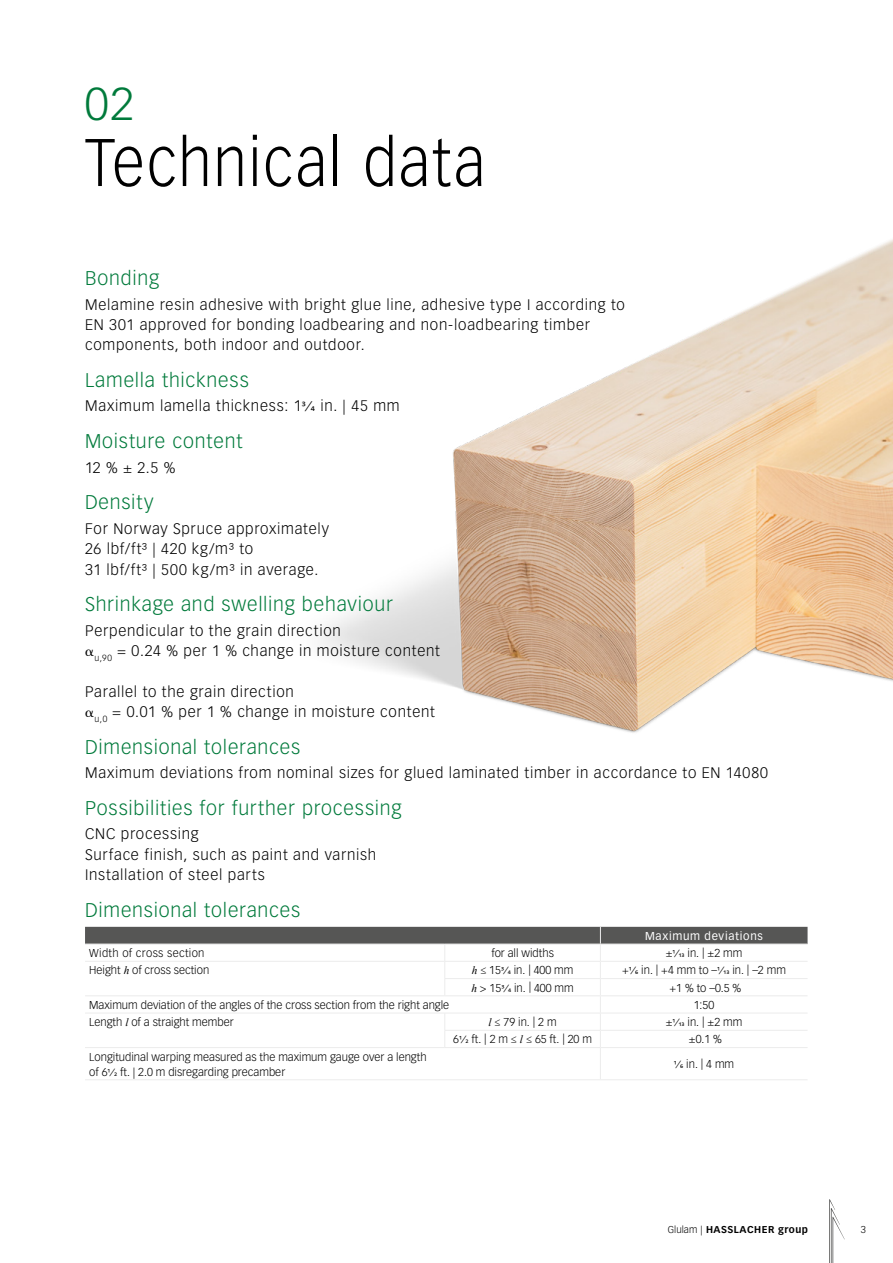
<style>
.page{position:relative;width:893px;height:1263px;background:#fff}
.page>*{position:absolute;margin:0;border:0;box-sizing:border-box;transform-origin:0 0}
.t1{font:300 66px "Vectora LT Pro";letter-spacing:.03em;color:#000;scale:.91 1}
.t2{font:300 45px "Vectora LT Pro";color:#007a3b}
.t3{font:300 19.5px "Vectora LT Pro";letter-spacing:.04em;color:#007a3b}
.t4{font:300 15px/20.2px "Vectora LT Pro";letter-spacing:.05em;color:#000}
.t5{font:300 15px/20.2px "Vectora LT Std";letter-spacing:.05em;color:#000}
.t6{font:300 11.25px/15px "Vectora LT Std";color:#000}
.t7{font:300 11.25px "Vectora LT Pro";color:#000}
.t8{font:300 11.25px "Vectora LT Std";letter-spacing:.03em;color:#000}
.t9{font:11.25px "Vectora LT Pro";letter-spacing:.065em;color:#fff}
.t10{font:700 9.75px "Vectora LT Pro";letter-spacing:.05em;color:#000}
.t11{font:300 9.75px "Vectora LT Pro";color:#000}
.s1{font-family:"Calibri"}
.s2{font-family:"Mathematical Pi One";font-weight:400}
.s3{font-family:"Times New Roman";font-weight:400;font-style:italic}
.s4{font-weight:300}
</style>
<div class="page">
<img style="left:321px;top:239px;width:572px;height:494px">
<svg style="left:85px;top:927px;width:722px;height:120px"></svg>
<hr style="left:85px;top:1047px;width:360px;height:1px;background:#ececec">
<hr style="left:445px;top:1047px;width:155px;height:1px;background:#ececec">
<hr style="left:600px;top:1047px;width:207px;height:1px;background:#ececec">
<hr style="left:600px;top:1048px;width:1px;height:31px;background:#ececec">
<hr style="left:85px;top:1079px;width:360px;height:1px;background:#ececec">
<hr style="left:445px;top:1079px;width:155px;height:1px;background:#ececec">
<hr style="left:600px;top:1079px;width:207px;height:1px;background:#ececec">
<hr style="left:85px;top:944px;width:360px;height:1px;background:#ececec">
<hr style="left:445px;top:944px;width:155px;height:1px;background:#ececec">
<svg style="left:829px;top:1199px;width:16px;height:64px"></svg>
<h2 class="t2" style="left:85px;top:77px;width:51px">02</h2>
<h1 class="t1" style="left:85px;top:123px;width:441px">Technical data</h1>
<h3 class="t3" style="left:85px;top:266px;width:76px">Bonding</h3>
<p class="t4" style="left:85px;top:294px;width:541px">Melamine resin adhesive with bright glue line, adhesive type I according to<br>EN 301 approved for bonding loadbearing and non-loadbearing timber components, both indoor and outdoor.</p>
<h3 class="t3" style="left:85px;top:368px;width:165px">Lamella thickness</h3>
<p class="t4" style="left:85px;top:396px;width:316px">Maximum lamella thickness: 1<span class="s1">3∕4</span> in. | 45 mm</p>
<h3 class="t3" style="left:85px;top:429px;width:159px">Moisture content</h3>
<p class="t4" style="left:85px;top:457px;width:92px">12 % ± 2.5 %</p>
<h3 class="t3" style="left:85px;top:491px;width:70px">Density</h3>
<p class="t4" style="left:85px;top:518px;width:245px">For Norway Spruce approximately<br>26 lbf/ft³ | 420 kg/m³ to<br>31 lbf/ft³ | 500 kg/m³ in average.</p>
<h3 class="t3" style="left:85px;top:592px;width:309px">Shrinkage and swelling behaviour</h3>
<p class="t5" style="left:85px;top:620px;width:356px">Perpendicular to the grain direction<br><span class="s2">a</span><sub>u,90</sub> = 0.24 % per 1 % change in moisture content</p>
<p class="t5" style="left:85px;top:681px;width:351px">Parallel to the grain direction<br><span class="s2">a</span><sub>u,0</sub> = 0.01 % per 1 % change in moisture content</p>
<h3 class="t3" style="left:85px;top:735px;width:217px">Dimensional tolerances</h3>
<p class="t4" style="left:85px;top:762px;width:684px">Maximum deviations from nominal sizes for glued laminated timber in accordance to EN 14080</p>
<h3 class="t3" style="left:85px;top:796px;width:318px">Possibilities for further processing</h3>
<p class="t4" style="left:85px;top:824px;width:293px">CNC processing<br>Surface finish, such as paint and varnish<br>Installation of steel parts</p>
<h3 class="t3" style="left:85px;top:898px;width:217px">Dimensional tolerances</h3>
<p class="t9" style="left:645px;top:929px;width:119px">Maximum deviations</p>
<p class="t8" style="left:89px;top:946px;width:117px">Width of cross section</p>
<p class="t7" style="left:491px;top:946px;width:64px">for all widths</p>
<p class="t7" style="left:666px;top:946px;width:78px">±<span class="s1">1∕13</span> in. | ±2 mm</p>
<p class="t6" style="left:89px;top:963px;width:121px">Height <span class="s3">h</span> of cross section</p>
<p class="t7" style="left:472px;top:963px;width:103px"><span class="s3">h</span> ≤ 15<span class="s1">3∕4</span> in. | 400 mm</p>
<p class="t7" style="left:622px;top:963px;width:165px">+<span class="s1">1∕6</span> in. | +4 mm to –<span class="s1">1∕13</span> in. | –2 mm</p>
<p class="t7" style="left:471px;top:981px;width:104px"><span class="s3">h</span> &gt; 15<span class="s1">3∕4</span> in. | 400 mm</p>
<p class="t7" style="left:669px;top:981px;width:73px">+1 % to –0.5 %</p>
<p class="t6" style="left:89px;top:997px;width:361px">Maximum deviation of the angles of the cross section from the right angle</p>
<p class="t7" style="left:694px;top:998px;width:22px">1:50</p>
<p class="t6" style="left:89px;top:1015px;width:146px">Length <span class="s3">l</span> of a straight member</p>
<p class="t7" style="left:489px;top:1015px;width:70px"><span class="s3">l</span> ≤ 79 in. | 2 m</p>
<p class="t7" style="left:666px;top:1015px;width:78px">±<span class="s1">1∕13</span> in. | ±2 mm</p>
<p class="t7" style="left:453px;top:1032px;width:140px">6<span class="s1">1∕2</span> ft. | 2 m ≤ <span class="s3">l</span> ≤ 65 ft. | 20 m</p>
<p class="t7" style="left:689px;top:1032px;width:35px">±0.1 %</p>
<p class="t6" style="left:89px;top:1049px;width:339px">Longitudinal warping measured as the maximum gauge over a length of 6<span class="s1">1∕2</span> ft. | 2.0 m disregarding precamber</p>
<p class="t7" style="left:674px;top:1057px;width:62px"><span class="s1">1∕6</span> in. | 4 mm</p>
<p class="t10" style="left:668px;top:1224px;width:142px"><span class="s4">Glulam |</span> HASSLACHER group</p>
<p class="t11" style="left:861px;top:1224px;width:7px">3</p>
</div>
